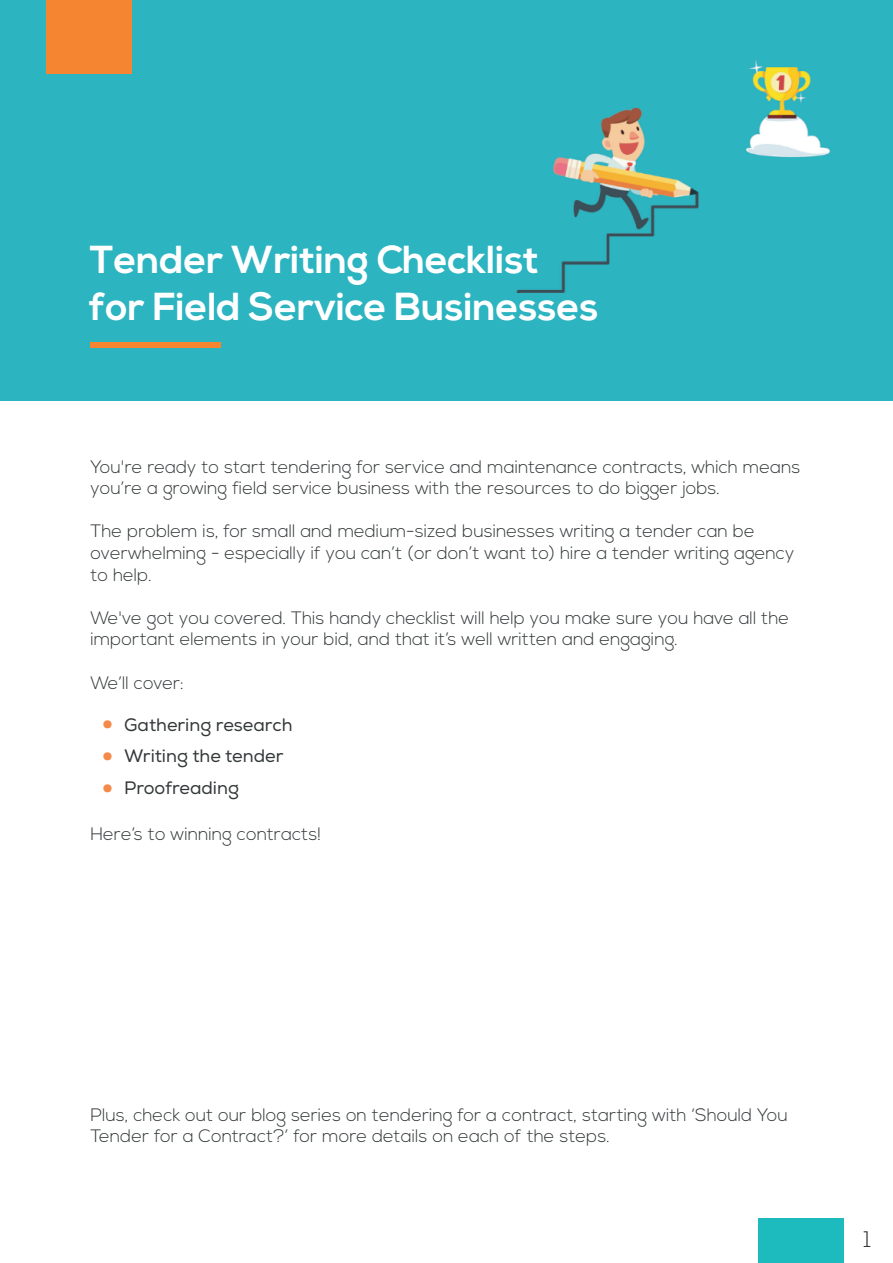
<style>
.page{position:relative;width:893px;height:1263px;background:#fff}
.page>*{position:absolute;margin:0;border:0;box-sizing:border-box;transform-origin:0 0}
.t1{font:300 42px/32px "Nexa";color:#f5894a;text-align:justify}
.t2{font:700 39px/46.8px "Nexa";color:#fff}
.t3{font:300 22.5px "Nexa";color:#323738}
.t4{font:300 18px/21.6px "Nexa";color:#323738}
.t5{font:18px/31.5px "Nexa";color:#323738}
</style>
<div class="page">
<div style="left:0;top:0;width:893px;height:400px;background:#2cb4c0"></div>
<div style="left:758px;top:1218px;width:85px;height:45px;background:#1dbbbd"></div>
<div style="left:47px;top:0;width:85px;height:73px;background:#f58531"></div>
<div style="left:90px;top:342px;width:131px;height:5px;background:#f58531"></div>
<img style="left:516px;top:60px;width:315px;height:232px">
<h2 class="t2" style="left:90px;top:237px;width:510px">Tender Writing Checklist for Field Service Businesses</h2>
<p class="t4" style="left:90px;top:456px;width:711px">You're ready to start tendering for service and maintenance contracts, which means you’re a growing field service business with the resources to do bigger jobs.</p>
<p class="t4" style="left:90px;top:521px;width:705px">The problem is, for small and medium-sized businesses writing a tender can be overwhelming - especially if you can’t (or don’t want to) hire a tender writing agency to help.</p>
<p class="t4" style="left:90px;top:607px;width:700px">We've got you covered. This handy checklist will help you make sure you have all the important elements in your bid, and that it’s well written and engaging.</p>
<p class="t4" style="left:90px;top:672px;width:95px">We’ll cover:</p>
<h1 class="t1" style="left:101px;top:710px;width:15px">• • •</h1>
<p class="t5" style="left:124px;top:709px;width:170px">Gathering research<br>Writing the tender<br>Proofreading</p>
<p class="t4" style="left:90px;top:823px;width:232px">Here’s to winning contracts!</p>
<p class="t4" style="left:90px;top:1104px;width:699px">Plus, check out our blog series on tendering for a contract, starting with ‘Should You<br>Tender for a Contract?’ for more details on each of the steps.</p>
<p class="t3" style="left:864px;top:1226px;width:9px">1</p>
</div>
